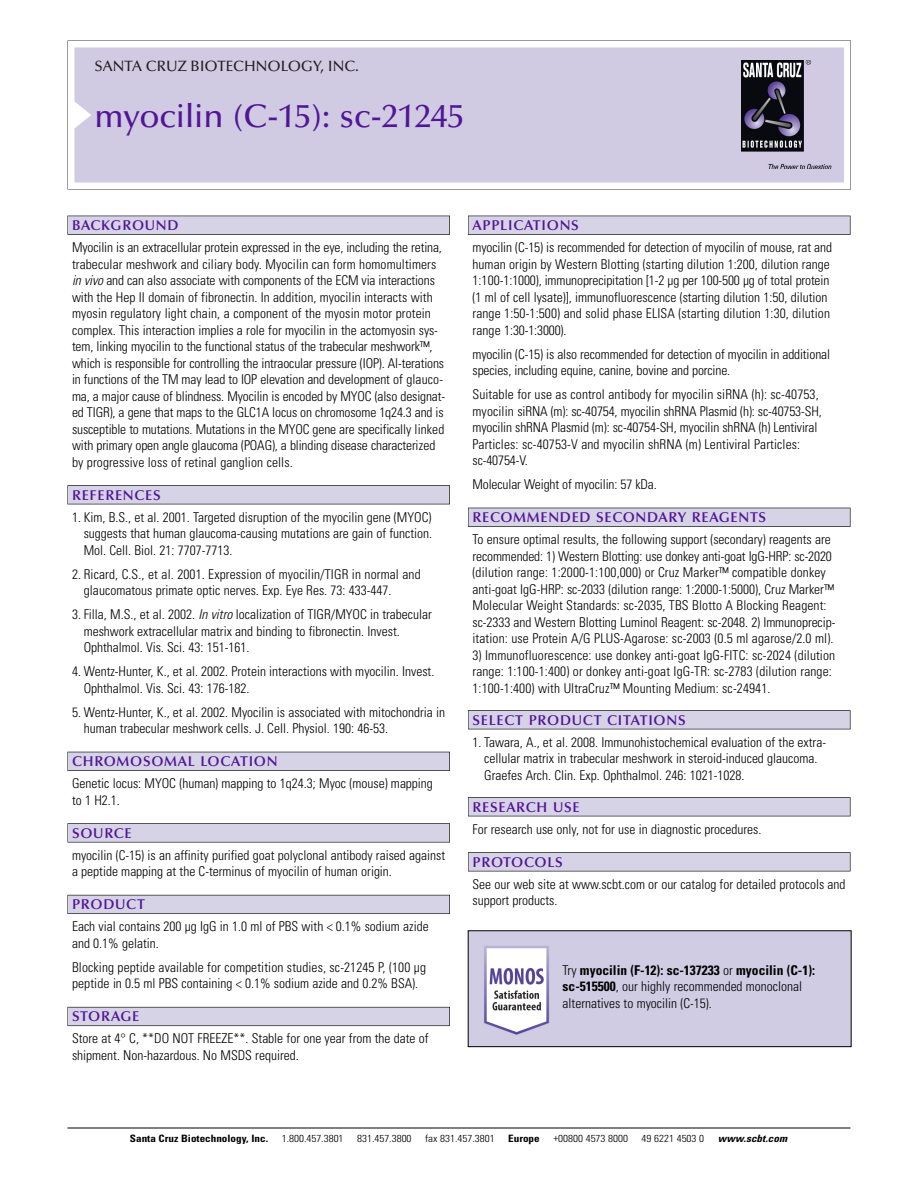
<style>
.page{position:relative;width:918px;height:1188px;background:#fff}
.page>*{position:absolute;margin:0;border:0;box-sizing:border-box;transform-origin:0 0}
.t1{font:500 33px "Optima";color:#511695}
.t2{font:500 15px "Optima";color:#231f20}
.t3{font:600 14.25px "Optima";letter-spacing:.05em;color:#511695}
.t4{font:300 condensed 13.5px/16.5px "Univers";color:#000}
.t5{font:300 condensed 10.2px "Univers";color:#000;scale:1.1 1}
.t6{font:700 condensed 10.2px "Univers";color:#000;scale:1.1 1}
.t7{font:italic 700 condensed 10.2px "Univers";letter-spacing:.005em;color:#000;scale:1.1 1}
.s1{font-style:italic}
.s2{font-weight:700}
</style>
<div class="page">
<svg style="left:68px;top:40px;width:783px;height:149px"></svg>
<div style="left:74px;top:47px;width:770px;height:135px;background:#d1cae3"></div>
<img style="left:741px;top:60px;width:90px;height:108px">
<div style="left:68px;top:216px;width:382px;height:19px;background:#525155"></div>
<div style="left:68px;top:216px;width:381px;height:18px;background:#d7d3e7"></div>
<div style="left:68px;top:485px;width:382px;height:19px;background:#525155"></div>
<div style="left:68px;top:486px;width:381px;height:18px;background:#d7d3e7"></div>
<div style="left:68px;top:752px;width:382px;height:19px;background:#525158"></div>
<div style="left:68px;top:752px;width:381px;height:18px;background:#d7d3e7"></div>
<div style="left:68px;top:823px;width:382px;height:19px;background:#575759"></div>
<div style="left:68px;top:824px;width:381px;height:18px;background:#d7d3e7"></div>
<div style="left:68px;top:895px;width:382px;height:19px;background:#5b5a62"></div>
<div style="left:68px;top:895px;width:381px;height:18px;background:#d7d3e7"></div>
<div style="left:68px;top:1007px;width:382px;height:19px;background:#66646e"></div>
<div style="left:68px;top:1007px;width:381px;height:18px;background:#d7d3e7"></div>
<div style="left:468px;top:216px;width:382px;height:19px;background:#525155"></div>
<div style="left:468px;top:216px;width:382px;height:18px;background:#d7d3e7"></div>
<div style="left:468px;top:508px;width:382px;height:19px;background:#515055"></div>
<div style="left:468px;top:508px;width:382px;height:18px;background:#d7d3e7"></div>
<div style="left:468px;top:710px;width:382px;height:19px;background:#525155"></div>
<div style="left:468px;top:711px;width:382px;height:18px;background:#d7d3e7"></div>
<div style="left:468px;top:797px;width:382px;height:19px;background:#525155"></div>
<div style="left:468px;top:798px;width:382px;height:18px;background:#d7d3e7"></div>
<div style="left:468px;top:852px;width:382px;height:19px;background:#545357"></div>
<div style="left:468px;top:853px;width:382px;height:18px;background:#d7d3e7"></div>
<hr style="left:68px;top:1128px;width:782px;height:1px;background:#000">
<img style="left:470px;top:932px;width:380px;height:113px">
<div style="left:468px;top:930px;width:384px;height:117px;border:1px solid #000"></div>
<p class="t2" style="left:94px;top:61px;width:266px">SANTA CRUZ BIOTECHNOLOGY, INC.</p>
<h1 class="t1" style="left:94px;top:103px;width:371px">myocilin (C-15): sc-21245</h1>
<p class="t3" style="left:72px;top:219px;width:108px">BACKGROUND</p>
<p class="t4" style="left:72px;top:240px;width:375px">Myocilin is an extracellular protein expressed in the eye, including the retina, trabecular meshwork and ciliary body. Myocilin can form homomultimers <span class="s1">in vivo</span> and can also associate with components of the ECM via interactions with the Hep II domain of fibronectin. In addition, myocilin interacts with myosin regulatory light chain, a component of the myosin motor protein complex. This interaction implies a role for myocilin in the actomyosin sys&shy;tem, linking myocilin to the functional status of the trabecular meshwork™, which is responsible for controlling the intraocular pressure (IOP). Al-terations in functions of the TM may lead to IOP elevation and development of glauco&shy;ma, a major cause of blindness. Myocilin is encoded by MYOC (also designat&shy;ed TIGR), a gene that maps to the GLC1A locus on chromosome 1q24.3 and is susceptible to mutations. Mutations in the MYOC gene are specifically linked with primary open angle glaucoma (POAG), a blinding disease characterized by progressive loss of retinal ganglion cells.</p>
<p class="t3" style="left:72px;top:489px;width:90px">REFERENCES</p>
<p class="t4" style="left:84px;top:510px;width:350px;text-align:justify;text-indent:-12px">1. Kim, B.S., et al. 2001. Targeted disruption of the myocilin gene (MYOC) suggests that human glaucoma-causing mutations are gain of function.<br>Mol. Cell. Biol. 21: 7707-7713.</p>
<p class="t4" style="left:84px;top:567px;width:339px;text-indent:-12px">2. Ricard, C.S., et al. 2001. Expression of myocilin/TIGR in normal and glaucomatous primate optic nerves. Exp. Eye Res. 73: 433-447.</p>
<p class="t4" style="left:84px;top:607px;width:350px;text-indent:-12px">3. Filla, M.S., et al. 2002. <span class="s1">In vitro</span> localization of TIGR/MYOC in trabecular meshwork extracellular matrix and binding to fibronectin. Invest.<br>Ophthalmol. Vis. Sci. 43: 151-161.</p>
<p class="t4" style="left:84px;top:664px;width:352px;text-indent:-12px">4. Wentz-Hunter, K., et al. 2002. Protein interactions with myocilin. Invest.<br>Ophthalmol. Vis. Sci. 43: 176-182.</p>
<p class="t4" style="left:84px;top:705px;width:363px;text-indent:-12px">5. Wentz-Hunter, K., et al. 2002. Myocilin is associated with mitochondria in human trabecular meshwork cells. J. Cell. Physiol. 190: 46-53.</p>
<p class="t3" style="left:72px;top:756px;width:207px">CHROMOSOMAL LOCATION</p>
<p class="t4" style="left:72px;top:776px;width:362px">Genetic locus: MYOC (human) mapping to 1q24.3; Myoc (mouse) mapping to 1 H2.1.</p>
<p class="t3" style="left:72px;top:827px;width:61px">SOURCE</p>
<p class="t4" style="left:72px;top:848px;width:375px">myocilin (C-15) is an affinity purified goat polyclonal antibody raised against a peptide mapping at the C-terminus of myocilin of human origin.</p>
<p class="t3" style="left:72px;top:899px;width:74px">PRODUCT</p>
<p class="t4" style="left:72px;top:919px;width:358px">Each vial contains 200 µg IgG in 1.0 ml of PBS with &lt; 0.1% sodium azide and 0.1% gelatin.</p>
<p class="t4" style="left:72px;top:960px;width:356px">Blocking peptide available for competition studies, sc-21245 P, (100 µg peptide in 0.5 ml PBS containing &lt; 0.1% sodium azide and 0.2% BSA).</p>
<p class="t3" style="left:72px;top:1011px;width:69px">STORAGE</p>
<p class="t4" style="left:72px;top:1031px;width:358px">Store at 4° C, **DO NOT FREEZE**. Stable for one year from the date of shipment. Non-hazardous. No MSDS required.</p>
<p class="t3" style="left:473px;top:219px;width:108px">APPLICATIONS</p>
<p class="t4" style="left:473px;top:240px;width:361px">myocilin (C-15) is recommended for detection of myocilin of mouse, rat and human origin by Western Blotting (starting dilution 1:200, dilution range 1:100-1:1000), immunoprecipitation [1-2 µg per 100-500 µg of total protein (1 ml of cell lysate)], immunofluorescence (starting dilution 1:50, dilution range 1:50-1:500) and solid phase ELISA (starting dilution 1:30, dilution range 1:30-1:3000).</p>
<p class="t4" style="left:473px;top:347px;width:359px">myocilin (C-15) is also recommended for detection of myocilin in additional species, including equine, canine, bovine and porcine.</p>
<p class="t4" style="left:473px;top:387px;width:351px">Suitable for use as control antibody for myocilin siRNA (h): sc-40753, myocilin siRNA (m): sc-40754, myocilin shRNA Plasmid (h): sc-40753-SH, myocilin shRNA Plasmid (m): sc-40754-SH, myocilin shRNA (h) Lentiviral Particles: sc-40753-V and myocilin shRNA (m) Lentiviral Particles: sc-40754-V.</p>
<p class="t4" style="left:473px;top:477px;width:186px">Molecular Weight of myocilin: 57 kDa.</p>
<p class="t3" style="left:473px;top:512px;width:295px">RECOMMENDED SECONDARY REAGENTS</p>
<p class="t4" style="left:473px;top:532px;width:364px">To ensure optimal results, the following support (secondary) reagents are recommended: 1) Western Blotting: use donkey anti-goat IgG-HRP: sc-2020 (dilution range: 1:2000-1:100,000) or Cruz Marker™ compatible donkey anti-goat IgG-HRP: sc-2033 (dilution range: 1:2000-1:5000), Cruz Marker™ Molecular Weight Standards: sc-2035, TBS Blotto A Blocking Reagent: sc-2333 and Western Blotting Luminol Reagent: sc-2048. 2) Immunoprecip&shy;itation: use Protein A/G PLUS-Agarose: sc-2003 (0.5 ml agarose/2.0 ml).</p>
<p class="t4" style="left:473px;top:648px;width:364px">3) Immunofluorescence: use donkey anti-goat IgG-FITC: sc-2024 (dilution range: 1:100-1:400) or donkey anti-goat IgG-TR: sc-2783 (dilution range:<br>1:100-1:400) with UltraCruz™ Mounting Medium: sc-24941.</p>
<p class="t3" style="left:473px;top:714px;width:215px">SELECT PRODUCT CITATIONS</p>
<p class="t4" style="left:484px;top:735px;width:343px;text-indent:-12px">1. Tawara, A., et al. 2008. Immunohistochemical evaluation of the extra&shy;cellular matrix in trabecular meshwork in steroid-induced glaucoma.<br>Graefes Arch. Clin. Exp. Ophthalmol. 246: 1021-1028.</p>
<p class="t3" style="left:473px;top:801px;width:109px">RESEARCH USE</p>
<p class="t4" style="left:473px;top:822px;width:290px">For research use only, not for use in diagnostic procedures.</p>
<p class="t3" style="left:473px;top:856px;width:92px">PROTOCOLS</p>
<p class="t4" style="left:473px;top:877px;width:375px">See our web site at www.scbt.com or our catalog for detailed protocols and support products.</p>
<p class="t4" style="left:563px;top:963px;width:254px">Try <span class="s2">myocilin (F-12): sc-137233</span> or <span class="s2">myocilin (C-1): sc-515500</span>, our highly recommended monoclonal alternatives to myocilin (C-15).</p>
<p class="t6" style="left:130px;top:1135px;width:127px">Santa Cruz Biotechnology, Inc.</p>
<p class="t5" style="left:282px;top:1135px;width:58px">1.800.457.3801</p>
<p class="t5" style="left:357px;top:1135px;width:51px">831.457.3800</p>
<p class="t5" style="left:425px;top:1135px;width:65px">fax 831.457.3801</p>
<p class="t6" style="left:508px;top:1135px;width:30px">Europe</p>
<p class="t5" style="left:553px;top:1135px;width:69px">+00800 4573 8000</p>
<p class="t5" style="left:642px;top:1135px;width:58px">49 6221 4503 0</p>
<p class="t7" style="left:718px;top:1135px;width:64px">www.scbt.com</p>
</div>
